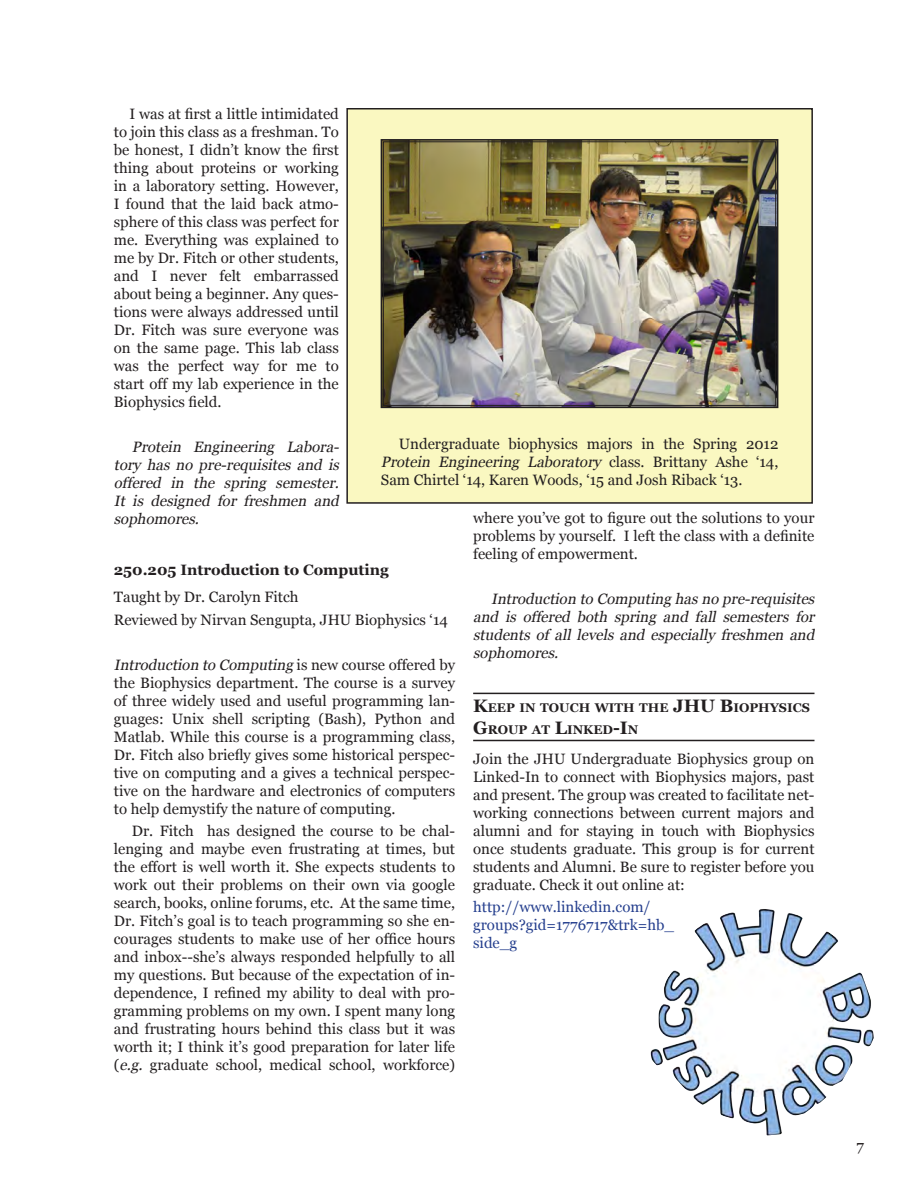
<style>
.page{position:relative;width:918px;height:1188px;background:#fff}
.page>*{position:absolute;margin:0;border:0;box-sizing:border-box;transform-origin:0 0}
.Body_FirstParagraph{font:15px/18px "Georgia";color:#231f20;text-align:justify}
.Body_Text{font:15px/18px "Georgia";color:#231f20;text-align:justify}
.Body_Text-2{font:italic 15px/18px "Georgia";color:#231f20;text-align:justify}
.BodyTextIndentAll4Si{font:15px/18px "Georgia";color:#231f20;text-align:justify}
.Body_Link{font:15px/18px "Georgia";color:#253f8e}
.Heading_02{font:700 15px "Georgia";color:#231f20}
.P_SectionTitles{font:700 12.6px/21.6px "Georgia";color:#231f20}
.s1{font-style:italic}
.s2{font-size:18px}
</style>
<div class="page">
<img style="left:650px;top:909px;width:224px;height:227px">
<hr style="left:473px;top:693px;width:342px;height:1px;background:#231f20">
<hr style="left:473px;top:740px;width:342px;height:1px;background:#231f20">
<div style="left:347px;top:109px;width:465px;height:394px;background:#faf8c1"></div>
<div style="left:346px;top:108px;width:467px;height:396px;border:2px solid #231f20"></div>
<img style="left:380px;top:139px;width:399px;height:270px">
<div style="left:383px;top:142px;width:393px;height:264px;border:1px solid #231f20"></div>
<p class="Body_FirstParagraph" style="left:114px;top:105px;width:227px;text-indent:16px">I was at first a little intimidated to join this class as a freshman. To be honest, I didn’t know the first thing about proteins or working in a laboratory setting. However, I found that the laid back atmo&shy;sphere of this class was perfect for me. Everything was explained to me by Dr. Fitch or other students, and I never felt embarrassed about being a beginner. Any ques&shy;tions were always addressed until Dr. Fitch was sure everyone was on the same page. This lab class was the perfect way for me to start off my lab experience in the Biophysics field.</p>
<p class="Body_Text-2" style="left:114px;top:438px;width:230px;text-indent:18px">Protein Engineering Labora&shy;tory has no pre-requisites and is offered in the spring semester.<br>It is designed for freshmen and sophomores.</p>
<p class="Heading_02" style="left:114px;top:561px;width:276px">250.205 Introduction to Computing</p>
<p class="Body_FirstParagraph" style="left:114px;top:588px;width:186px">Taught by Dr. Carolyn Fitch</p>
<p class="Body_FirstParagraph" style="left:114px;top:611px;width:336px">Reviewed by Nirvan Sengupta, JHU Biophysics ‘14</p>
<p class="Body_FirstParagraph" style="left:114px;top:656px;width:343px"><span class="s1">Introduction to Computing</span> i s n e w c o u r s e o ffe r e d b y the Biophysics department. The course is a survey of three widely used and useful programming lan&shy;guages: Unix shell scripting (Bash), Python and Matlab. While this course is a programming class, Dr. Fitch also briefly gives some historical perspec&shy;tive on computing and a gives a technical perspec&shy;tive on the hardware and electronics of computers to help demystify the nature of computing.</p>
<p class="Body_Text" style="left:114px;top:822px;width:343px;text-indent:18px">Dr. Fitch has designed the course to be chal&shy;lenging and maybe even frustrating at times, but the effort is well worth it. She expects students to work out their problems on their own via google search, books, online forums, etc. At the same time, Dr. Fitch’s goal is to teach programming so she en&shy;courages students to make use of her office hours and inbox--she’s always responded helpfully to all my questions. But because of the expectation of in&shy;dependence, I refined my ability to deal with pro&shy;gramming problems on my own. I spent many long and frustrating hours behind this class but it was worth it; I think it’s good preparation for later life (<span class="s1">e.g.</span> graduate school, medical school, workforce)</p>
<p class="BodyTextIndentAll4Si" style="left:381px;top:435px;width:399px;text-indent:18px">Undergraduate biophysics majors in the Spring 2012<br><span class="s1">Protein Engineering Laboratory</span> c l a s s . B r i t t a n y A s h e ‘ 1 4 , Sam Chirtel ‘14, Karen Woods, ‘15 and Josh Riback ‘13.</p>
<p class="Body_Text" style="left:473px;top:509px;width:343px">where you’ve got to figure out the solutions to your problems by yourself. I left the class with a definite feeling of empowerment.</p>
<p class="Body_Text-2" style="left:473px;top:590px;width:346px;text-indent:18px">Introduction to Computing hasno pre-requisites and is offered both spring and fall semesters for students of all levels and especially freshmen and sophomores.</p>
<p class="P_SectionTitles" style="left:473px;top:697px;width:338px"><span class="s2">K</span>EEP IN TOUCH WITH THE <span class="s2">JHU B</span>IOPHYSICS<br><span class="s2">G</span>ROUP AT <span class="s2">L</span>INKED<span class="s2">-I</span>N</p>
<p class="Body_FirstParagraph" style="left:473px;top:750px;width:343px">Join the JHU Undergraduate Biophysics group on Linked-In to connect with Biophysics majors, past and present. The group was created to facilitate net&shy;working connections between current majors and alumni and for staying in touch with Biophysics once students graduate. This group is for current students and Alumni. Be sure to register before you graduate. Check it out online at:</p>
<p class="Body_Link" style="left:473px;top:898px;width:202px">http://www.linkedin.com/ groups?gid=1776717&amp;trk=hb_ side_g</p>
<p class="Body_Text" style="left:856px;top:1137px;width:9px">7</p>
</div>
